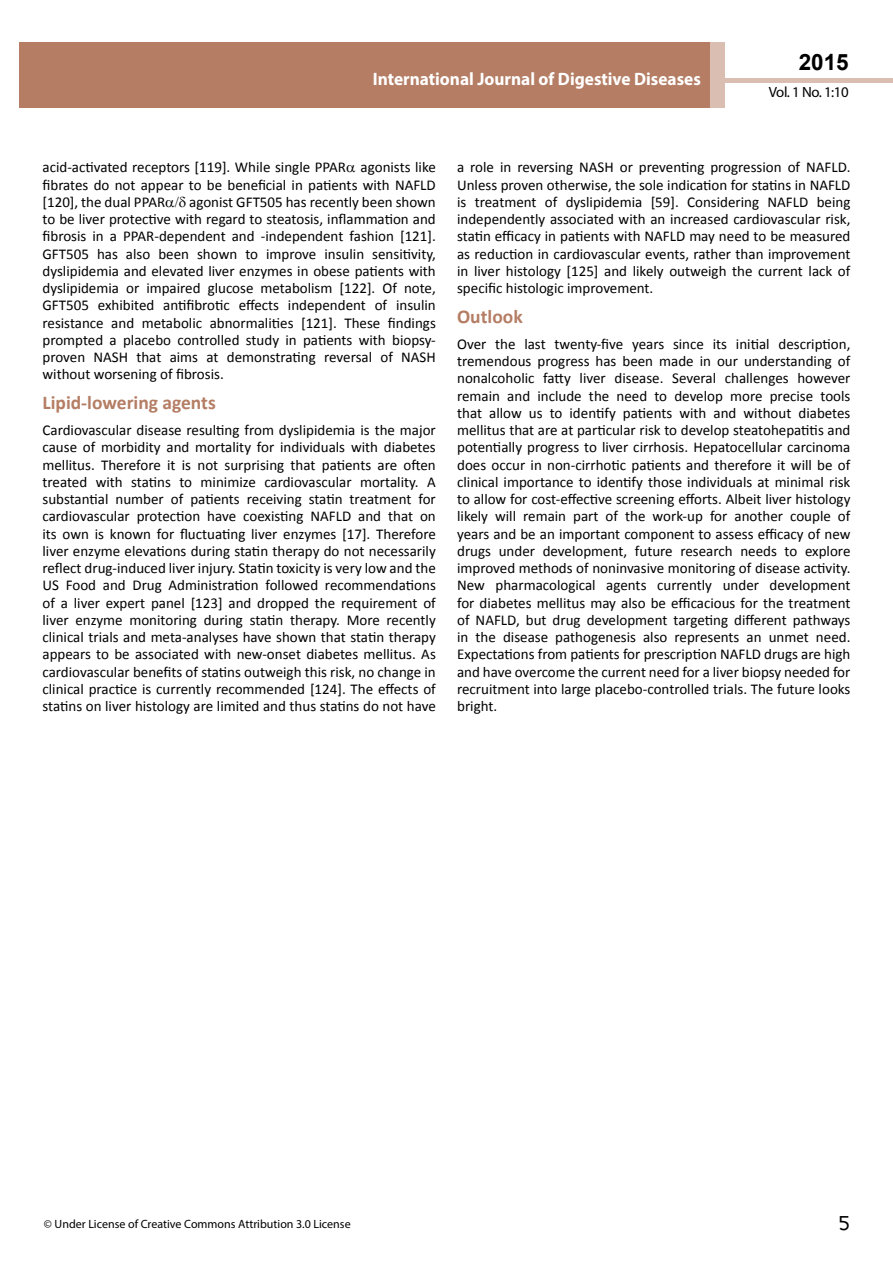
<style>
.page{position:relative;width:893px;height:1263px;background:#fff}
.page>*{position:absolute;margin:0;border:0;box-sizing:border-box;transform-origin:0 0}
.t1{font:25.5px "Tunga";color:#000}
.t2{font:700 22.5px "Arial";color:#000}
.t3{font:700 19.5px "Calibri";color:#b47d64}
.t4{font:700 18px "Myriad Pro";color:#fff;scale:.96 1}
.t5{font:15px/17.2px "Calibri";color:#000;text-align:justify}
.t6{font:14.85px "Myriad Pro";letter-spacing:-.03em;color:#000}
.t7{font:12px "Myriad Pro";color:#000}
</style>
<div class="page">
<hr style="left:725px;top:78px;width:168px;height:4px;background:#d9beb1">
<div style="left:19px;top:42px;width:690px;height:66px;background:#b47d64"></div>
<div style="left:709px;top:42px;width:16px;height:66px;background:#d9beb1"></div>
<p class="t4" style="left:373px;top:67px;width:343px">International Journal of Digestive Diseases</p>
<p class="t4" style="left:585px;top:74px;width:128px">ISSN 1698-9465</p>
<h2 class="t2" style="left:799px;top:47px;width:52px">2015</h2>
<p class="t6" style="left:769px;top:83px;width:81px">Vol. 1 No. 1:10</p>
<p class="t5" style="left:43px;top:159px;width:395px">acid-activated receptors [119]. While single PPAR agonists like fibrates do not appear to be beneficial in patients with NAFLD [120], the dual PPAR</p>
<p class="t5" style="left:43px;top:193px;width:395px;text-indent:147px">agonist GFT505 has recently been shown to be liver protective with regard to steatosis, inflammation and fibrosis in a PPAR-dependent and -independent fashion [121].<br>GFT505 has also been shown to improve insulin sensitivity, dyslipidemia and elevated liver enzymes in obese patients with dyslipidemia or impaired glucose metabolism [122]. Of note, GFT505 exhibited antifibrotic effects independent of insulin resistance and metabolic abnormalities [121]. These findings prompted a placebo controlled study in patients with biopsy&shy;proven NASH that aims at demonstrating reversal of NASH without worsening of fibrosis.</p>
<h3 class="t3" style="left:43px;top:390px;width:175px">Lipid-lowering agents</h3>
<p class="t5" style="left:43px;top:422px;width:395px">Cardiovascular disease resulting from dyslipidemia is the major cause of morbidity and mortality for individuals with diabetes mellitus. Therefore it is not surprising that patients are often treated with statins to minimize cardiovascular mortality. A substantial number of patients receiving statin treatment for cardiovascular protection have coexisting NAFLD and that on its own is known for fluctuating liver enzymes [17]. Therefore liver enzyme elevations during statin therapy do not necessarily reflect drug-induced liver injury. Statin toxicity is very low and the US Food and Drug Administration followed recommendations of a liver expert panel [123] and dropped the requirement of liver enzyme monitoring during statin therapy. More recently clinical trials and meta-analyses have shown that statin therapy appears to be associated with new-onset diabetes mellitus. As cardiovascular benefits of statins outweigh this risk, no change in clinical practice is currently recommended [124]. The effects of statins on liver histology are limited and thus statins do not have</p>
<p class="t5" style="left:457px;top:159px;width:395px">a role in reversing NASH or preventing progression of NAFLD.<br>Unless proven otherwise, the sole indication for statins in NAFLD is treatment of dyslipidemia [59]. Considering NAFLD being independently associated with an increased cardiovascular risk, statin efficacy in patients with NAFLD may need to be measured as reduction in cardiovascular events, rather than improvement in liver histology [125] and likely outweigh the current lack of specific histologic improvement.</p>
<h3 class="t3" style="left:457px;top:304px;width:67px">Outlook</h3>
<p class="t5" style="left:457px;top:335px;width:395px">Over the last twenty-five years since its initial description, tremendous progress has been made in our understanding of nonalcoholic fatty liver disease. Several challenges however remain and include the need to develop more precise tools that allow us to identify patients with and without diabetes mellitus that are at particular risk to develop steatohepatitis and potentially progress to liver cirrhosis. Hepatocellular carcinoma does occur in non-cirrhotic patients and therefore it will be of clinical importance to identify those individuals at minimal risk to allow for cost-effective screening efforts. Albeit liver histology likely will remain part of the work-up for another couple of years and be an important component to assess efficacy of new drugs under development, future research needs to explore improved methods of noninvasive monitoring of disease activity.<br>New pharmacological agents currently under development for diabetes mellitus may also be efficacious for the treatment of NAFLD, but drug development targeting different pathways in the disease pathogenesis also represents an unmet need.<br>Expectations from patients for prescription NAFLD drugs are high and have overcome the current need for a liver biopsy needed for recruitment into large placebo-controlled trials. The future looks bright.</p>
<p class="t7" style="left:44px;top:1217px;width:308px">© Under License of Creative Commons Attribution 3.0 License</p>
<h1 class="t1" style="left:839px;top:1206px;width:13px">5</h1>
</div>
